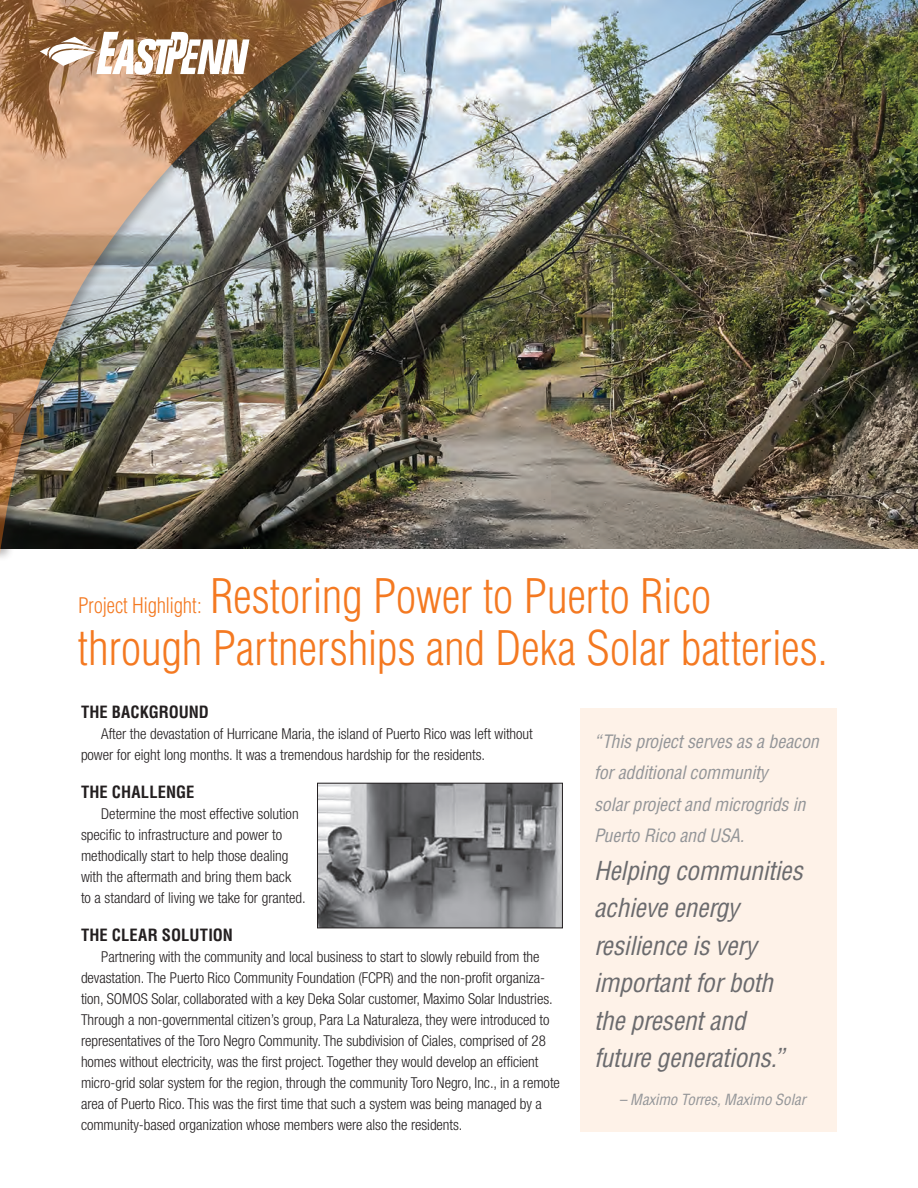
<style>
.page{position:relative;width:918px;height:1188px;background:#fff}
.page>*{position:absolute;margin:0;border:0;box-sizing:border-box;transform-origin:0 0}
.CS_Heading_1{font:300 condensed 46.5px/52.5px "Helvetica";letter-spacing:-.005em;color:#f47921}
.Highlight_list_4{font:italic condensed 25.5px/37.5px "Helvetica";letter-spacing:-.01em;color:#6b6b6e}
.Highlight_list_4-2{font:italic condensed 18px/31.5px "Helvetica";letter-spacing:-.01em;color:#939598}
.Break_Headings{font:700 condensed 16.5px "Helvetica";letter-spacing:.005em;color:#231f20}
.Body_2{font:300 condensed 15px/21px "Helvetica Neue LT Std";letter-spacing:-.005em;color:#231f20}
.Highlight_list_4-3{font:italic condensed 15px "Helvetica";letter-spacing:-.005em;color:#939598}
.s1{font-size:21px}
</style>
<div class="page">
<img style="left:446px;top:0;width:472px;height:549px">
<div style="left:0;top:0;width:446px;height:562px;background:#231f20;opacity:.75"></div>
<img style="left:0;top:0;width:433px;height:554px">
<svg style="left:40px;top:32px;width:209px;height:43px"></svg>
<div style="left:580px;top:708px;width:257px;height:424px;background:#fef2e8"></div>
<img style="left:319px;top:785px;width:242px;height:141px">
<div style="left:317px;top:783px;width:246px;height:145px;border:1px solid #231f20"></div>
<p class="CS_Heading_1" style="left:78px;top:569px;width:751px"><span class="s1">Project Highlight:</span> Restoring Power to Puerto Rico through Partnerships and Deka Solar batteries.</p>
<p class="Break_Headings" style="left:81px;top:701px;width:130px">THE BACKGROUND</p>
<p class="Body_2" style="left:81px;top:723px;width:453px;text-indent:20px">After the devastation of Hurricane Maria, the island of Puerto Rico was left without power for eight long months. It was a tremendous hardship for the residents.</p>
<p class="Break_Headings" style="left:81px;top:782px;width:115px">THE CHALLENGE</p>
<p class="Body_2" style="left:81px;top:803px;width:226px;text-indent:20px">Determine the most effective solution specific to infrastructure and power to methodically start to help those dealing with the aftermath and bring them back<br>to a standard of living we take for granted.</p>
<p class="Break_Headings" style="left:81px;top:925px;width:154px">THE CLEAR SOLUTION</p>
<p class="Body_2" style="left:81px;top:946px;width:480px;text-indent:20px">Partnering with the community and local business to start to slowly rebuild from the devastation. The Puerto Rico Community Foundation (FCPR) and the non-profit organiza&shy;tion, SOMOS Solar, collaborated with a key Deka Solar customer, Maximo Solar Industries.<br>Through a non-governmental citizen’s group, Para La Naturaleza, they were introduced to representatives of the Toro Negro Community. The subdivision of Ciales, comprised of 28 homes without electricity, was the first project. Together they would develop an efficient micro-grid solar system for the region, through the community Toro Negro, Inc., in a remote area of Puerto Rico. This was the first time that such a system was being managed by a community-based organization whose members were also the residents.</p>
<p class="Highlight_list_4-2" style="left:594px;top:726px;width:226px">“This project serves as a beacon for additional community<br>solar project and microgrids in<br>Puerto Rico and USA.</p>
<p class="Highlight_list_4" style="left:594px;top:852px;width:210px">Helping communities achieve energy resilience is very important for both the present and future generations.”</p>
<p class="Highlight_list_4-3" style="left:619px;top:1090px;width:188px">– Maximo Torres, Maximo Solar</p>
</div>
